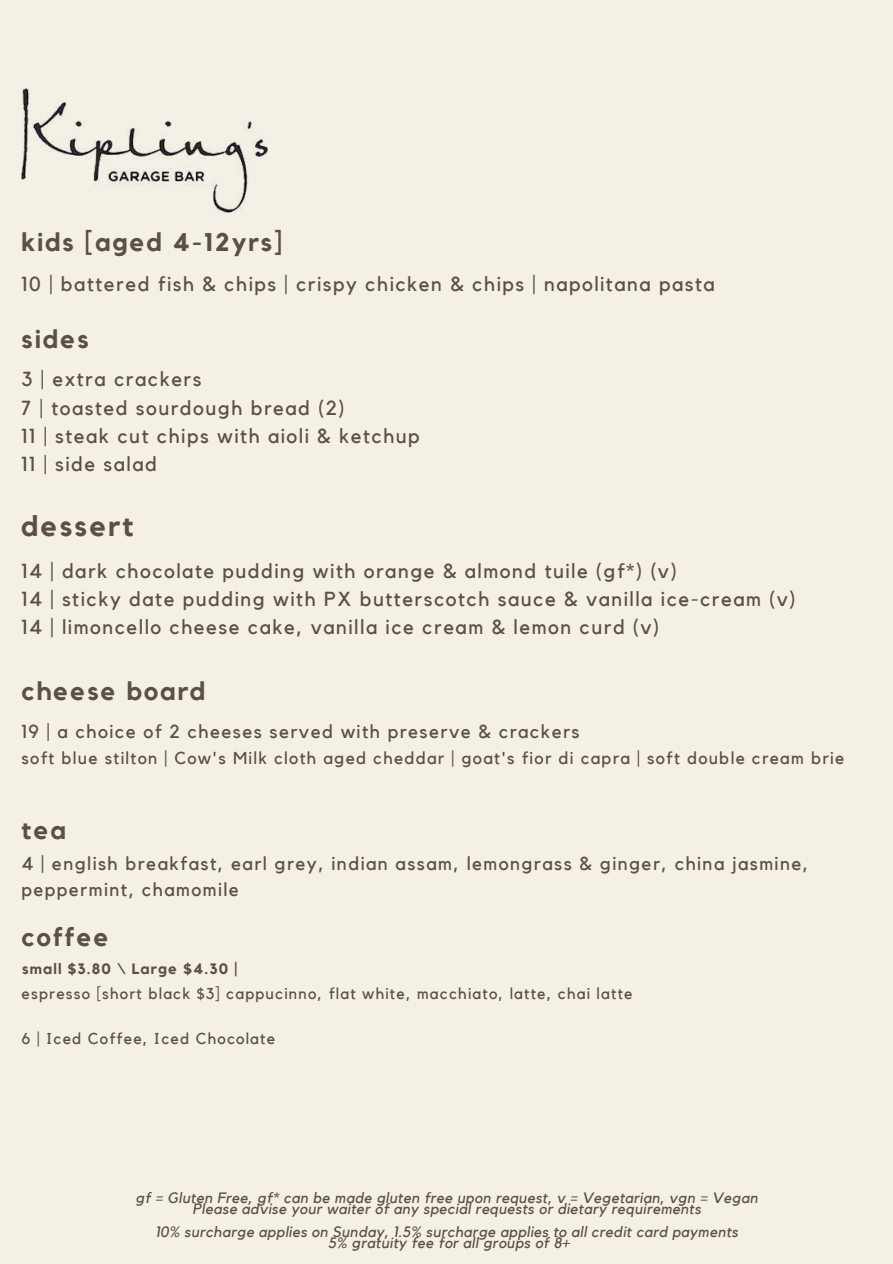
<style>
.page{position:relative;width:893px;height:1264px;background:#fff}
.page>*{position:absolute;margin:0;border:0;box-sizing:border-box;transform-origin:0 0}
.t1{font:700 28.5px "Kollektif";letter-spacing:.075em;color:#5b4f47}
.t2{font:700 25.5px "Kollektif";letter-spacing:.075em;color:#5b4f47}
.t3{font:20.25px/28.2px "Kollektif";letter-spacing:.075em;color:#5b4f47}
.t4{font:18.75px/25.8px "Kollektif";letter-spacing:.075em;color:#5b4f47}
.t5{font:17.25px "Kollektif";letter-spacing:.075em;color:#5b4f47}
.t6{font:15.75px "Kollektif";letter-spacing:.075em;color:#5b4f47}
.t7{font:italic 15px/11.2px "Kollektif";letter-spacing:.025em;color:#5b4f47;text-align:center}
.t8{font:700 15px "Kollektif";letter-spacing:.075em;color:#5b4f47}
</style>
<div class="page">
<div style="left:0;top:0;width:892px;height:1263px;background:#f4f0e5"></div>
<img style="left:22px;top:89px;width:245px;height:124px">
<p class="t2" style="left:22px;top:227px;width:262px">kids [aged 4-12yrs]</p>
<p class="t3" style="left:22px;top:269px;width:694px">10 | battered fish &amp; chips | crispy chicken &amp; chips | napolitana pasta</p>
<p class="t2" style="left:22px;top:324px;width:68px">sides</p>
<p class="t3" style="left:22px;top:365px;width:399px">3 | extra crackers<br>7 | toasted sourdough bread (2)<br>11 | steak cut chips with aioli &amp; ketchup<br>11 | side salad</p>
<h1 class="t1" style="left:22px;top:509px;width:113px">dessert</h1>
<p class="t3" style="left:22px;top:556px;width:775px">14 | dark chocolate pudding with orange &amp; almond tuile (gf*) (v)<br>14 | sticky date pudding with PX butterscotch sauce &amp; vanilla ice-cream (v)<br>14 | limoncello cheese cake, vanilla ice cream &amp; lemon curd (v)</p>
<p class="t2" style="left:22px;top:676px;width:185px">cheese board</p>
<p class="t4" style="left:22px;top:719px;width:559px">19 | a choice of 2 cheeses served with preserve &amp; crackers</p>
<p class="t5" style="left:22px;top:748px;width:824px">soft blue stilton | Cow's Milk cloth aged cheddar | goat's fior di capra | soft double cream brie</p>
<p class="t2" style="left:22px;top:815px;width:46px">tea</p>
<p class="t4" style="left:22px;top:850px;width:788px">4 | english breakfast, earl grey, indian assam, lemongrass &amp; ginger, china jasmine, peppermint, chamomile</p>
<p class="t2" style="left:22px;top:922px;width:89px">coffee</p>
<p class="t8" style="left:22px;top:959px;width:217px">small $3.80 \ Large $4.30 |</p>
<p class="t6" style="left:22px;top:984px;width:612px">espresso [short black $3] cappucinno, flat white, macchiato, latte, chai latte</p>
<p class="t6" style="left:22px;top:1029px;width:255px">6 | Iced Coffee, Iced Chocolate</p>
<p class="t7" style="left:135px;top:1191px;width:623px">gf = Gluten Free, gf* can be made gluten free upon request, v = Vegetarian, vgn = Vegan<br>Please advise your waiter of any special requests or dietary requirements</p>
<p class="t7" style="left:155px;top:1225px;width:584px">10% surcharge applies on Sunday, 1.5% surcharge applies to all credit card payments<br>5% gratuity fee for all groups of 8+</p>
</div>
